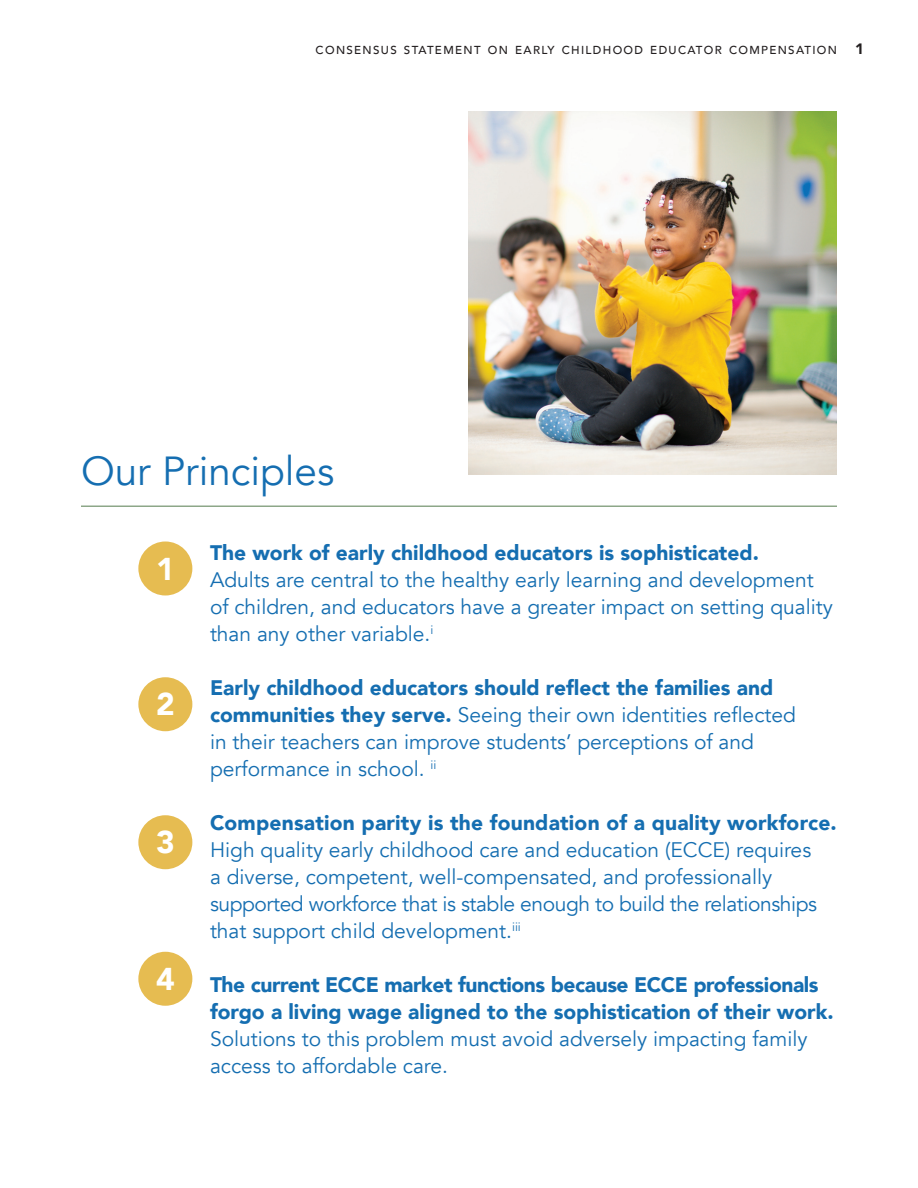
<style>
.page{position:relative;width:918px;height:1188px;background:#fff}
.page>*{position:absolute;margin:0;border:0;box-sizing:border-box;transform-origin:0 0}
.t1{font:40.5px "Avenir";color:#156eb1}
.t2{font:900 31.5px "Avenir";color:#fff}
.t3{font:21px/27px "Avenir";color:#156eb1}
.t4{font:900 21px/27px "Avenir";letter-spacing:-.02em;color:#156eb1}
.t5{font:900 15px "Avenir";color:#231f20}
.t6{font:500 11.55px "Avenir";letter-spacing:.115em;color:#231f20}
.s1{font-weight:900}
.s2{font-weight:400}
</style>
<div class="page">
<div style="left:138px;top:542px;width:54px;height:54px;background:#e6bc51;border-radius:50%"></div>
<div style="left:138px;top:677px;width:54px;height:54px;background:#e6bc51;border-radius:50%"></div>
<div style="left:138px;top:815px;width:54px;height:54px;background:#e6bc51;border-radius:50%"></div>
<div style="left:138px;top:952px;width:54px;height:54px;background:#e6bc51;border-radius:50%"></div>
<hr style="left:81px;top:506px;width:756px;height:1px;background:#8da788">
<img style="left:468px;top:111px;width:369px;height:364px">
<p class="t6" style="left:316px;top:40px;width:523px">CONSENSUS STATEMENT ON EARLY CHILDHOOD EDUCATOR COMPENSATION</p>
<p class="t5" style="left:855px;top:36px;width:10px">1</p>
<p class="t1" style="left:81px;top:446px;width:255px">Our Principles</p>
<p class="t2" style="left:156px;top:542px;width:20px">1</p>
<p class="t2" style="left:156px;top:677px;width:20px">2</p>
<p class="t2" style="left:156px;top:815px;width:20px">3</p>
<p class="t2" style="left:156px;top:952px;width:20px">4</p>
<p class="t3" style="left:210px;top:539px;width:624px"><span class="s1">The work of early childhood educators is sophisticated.<br></span>Adults are central to the healthy early learning and development of children, and educators have a greater impact on setting quality than any other variable.<sup>i</sup></p>
<p class="t3" style="left:210px;top:674px;width:587px"><span class="s1">Early childhood educators should reflect the families and communities they serve.</span> Seeing their own identities reflected in their teachers can improve students’ perceptions of and performance in school. <sup>ii</sup></p>
<p class="t3" style="left:210px;top:809px;width:628px"><span class="s1">Compensation parity is the foundation of a quality workforce.<br></span>High quality early childhood care and education (ECCE) requires<br>a diverse, competent, well-compensated, and professionally supported workforce that is stable enough to build the relationships that support child development.<sup>iii</sup></p>
<p class="t4" style="left:210px;top:970px;width:625px">The current ECCE market functions because ECCE professionals forgo a living wage aligned to the sophistication of their work.<br><span class="s2">Solutions to this problem must avoid adversely impacting family access to affordable care.</span></p>
</div>
